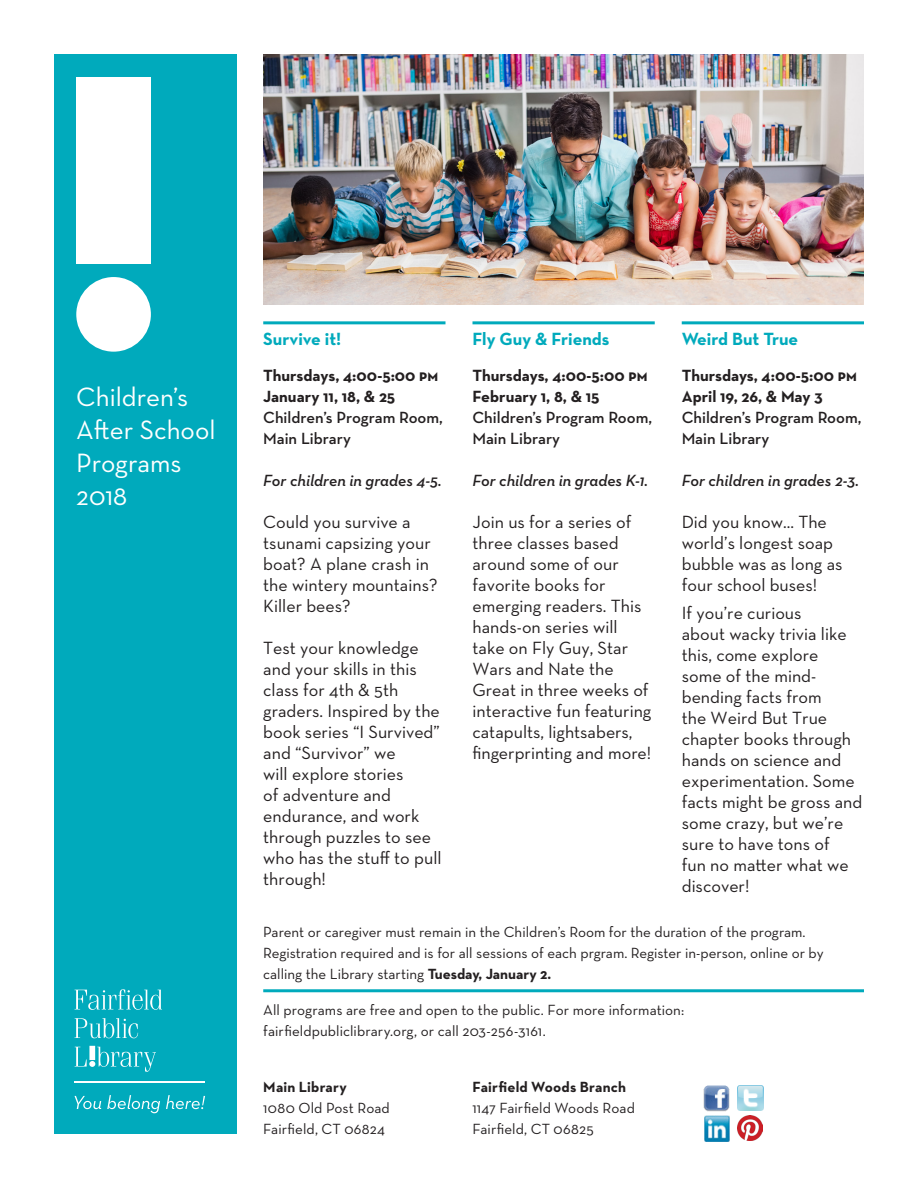
<style>
.page{position:relative;width:918px;height:1188px;background:#fff}
.page>*{position:absolute;margin:0;border:0;box-sizing:border-box;transform-origin:0 0}
.t1{font:27px/33px "Neutraface Text";color:#fff}
.body_copy{font:18px/21px "Neutraface Text";color:#231f20}
.Head1{font:700 18px "Neutraface Text";color:#00aabc}
.body_copy-2{font:700 16.5px/21px "Neutraface Text";color:#231f20}
.body_copy-3{font:italic 600 16.5px "Neutraface Text";color:#231f20}
.body_copy-4{font:600 16.5px/21px "Neutraface Text";color:#231f20}
.body_copy-5{font:15px/21px "Neutraface Text";color:#231f20}
.Paragraph_Style_1{font:15px/21px "Neutraface Text";letter-spacing:.005em;color:#231f20}
.t2{font:700 15px "Neutraface Text";letter-spacing:.015em;color:#231f20}
.s1{font-weight:600}
.s2{font-weight:700}
</style>
<div class="page">
<div style="left:54px;top:54px;width:182px;height:1080px;background:#00aabc"></div>
<div style="left:76px;top:277px;width:75px;height:75px;background:#fff;border-radius:50%"></div>
<div style="left:76px;top:77px;width:75px;height:186px;background:#fff"></div>
<hr style="left:263px;top:989px;width:601px;height:3px;background:#00aabc">
<svg style="left:75px;top:989px;width:87px;height:21px"></svg>
<svg style="left:75px;top:1018px;width:63px;height:20px"></svg>
<svg style="left:75px;top:1046px;width:81px;height:26px"></svg>
<svg style="left:75px;top:1096px;width:26px;height:13px"></svg>
<svg style="left:107px;top:1095px;width:53px;height:18px"></svg>
<svg style="left:166px;top:1095px;width:39px;height:14px"></svg>
<hr style="left:75px;top:1081px;width:130px;height:2px;background:#fff">
<img style="left:703px;top:1085px;width:27px;height:27px">
<img style="left:738px;top:1085px;width:25px;height:26px">
<img style="left:704px;top:1115px;width:25px;height:26px">
<img style="left:738px;top:1115px;width:25px;height:25px">
<hr style="left:263px;top:321px;width:183px;height:3px;background:#00aabc">
<hr style="left:472px;top:321px;width:183px;height:3px;background:#00aabc">
<hr style="left:682px;top:321px;width:182px;height:3px;background:#00aabc">
<img style="left:263px;top:54px;width:601px;height:251px">
<p class="t1" style="left:76px;top:380px;width:113px">Children’s</p>
<p class="t1" style="left:76px;top:413px;width:141px">After School<br>Programs</p>
<p class="t1" style="left:76px;top:479px;width:52px">2018</p>
<p class="Head1" style="left:263px;top:327px;width:80px">Survive it!</p>
<p class="body_copy-2" style="left:263px;top:364px;width:177px">Thursdays, 4:00-5:00 pm</p>
<p class="body_copy-2" style="left:263px;top:385px;width:134px">January 11, 18, &amp; 25</p>
<p class="body_copy-4" style="left:263px;top:406px;width:181px">Children’s Program Room,<br>Main Library</p>
<p class="body_copy-3" style="left:263px;top:470px;width:180px">For children in grades 4-5.</p>
<p class="body_copy" style="left:263px;top:511px;width:176px">Could you survive a tsunami capsizing your boat? A plane crash in the wintery mountains?<br>Killer bees?</p>
<p class="body_copy" style="left:263px;top:637px;width:180px">Test your knowledge and your skills in this class for 4th &amp; 5th graders. Inspired by the book series “I Survived” and “Survivor” we<br>will explore stories<br>of adventure and endurance, and work through puzzles to see who has the stuff to pull through!</p>
<p class="Head1" style="left:472px;top:327px;width:138px">Fly Guy &amp; Friends</p>
<p class="body_copy-2" style="left:472px;top:364px;width:177px">Thursdays, 4:00-5:00 pm</p>
<p class="body_copy-2" style="left:472px;top:385px;width:129px">February 1, 8, &amp; 15</p>
<p class="body_copy-4" style="left:472px;top:406px;width:181px">Children’s Program Room,<br>Main Library</p>
<p class="body_copy-3" style="left:472px;top:470px;width:177px">For children in grades K-1.</p>
<p class="body_copy" style="left:472px;top:511px;width:180px">Join us for a series of three classes based around some of our favorite books for emerging readers. This hands-on series will take on Fly Guy, Star<br>Wars and Nate the<br>Great in three weeks of interactive fun featuring catapults, lightsabers, fingerprinting and more!</p>
<p class="Head1" style="left:682px;top:327px;width:118px">Weird But True</p>
<p class="body_copy-2" style="left:682px;top:364px;width:181px">Thursdays, 4:00-5:00 pm<br>April 19, 26, &amp; May 3<br><span class="s1">Children’s Program Room,<br>Main Library</span></p>
<p class="body_copy-3" style="left:682px;top:470px;width:179px">For children in grades 2-3.</p>
<p class="body_copy" style="left:682px;top:511px;width:162px">Did you know... The world’s longest soap bubble was as long as four school buses!</p>
<p class="body_copy" style="left:682px;top:602px;width:182px">If you’re curious<br>about wacky trivia like this, come explore some of the mind&shy;bending facts from<br>the Weird But True chapter books through hands on science and experimentation. Some facts might be gross and some crazy, but we’re sure to have tons of<br>fun no matter what we discover!</p>
<p class="body_copy-5" style="left:263px;top:921px;width:562px">Parent or caregiver must remain in the Children’s Room for the duration of the program.<br>Registration required and is for all sessions of each prgram. Register in-person, online or by calling the Library starting <span class="s2">Tuesday, January 2.</span></p>
<p class="Paragraph_Style_1" style="left:263px;top:999px;width:423px">All programs are free and open to the public. For more information: fairfieldpubliclibrary.org, or call 203-256-3161.</p>
<p class="t2" style="left:263px;top:1077px;width:85px">Main Library</p>
<p class="body_copy-5" style="left:263px;top:1097px;width:128px">1080 Old Post Road<br>Fairfield, CT 06824</p>
<p class="t2" style="left:472px;top:1077px;width:155px">Fairfield Woods Branch</p>
<p class="body_copy-5" style="left:472px;top:1097px;width:164px">1147 Fairfield Woods Road<br>Fairfield, CT 06825</p>
</div>
